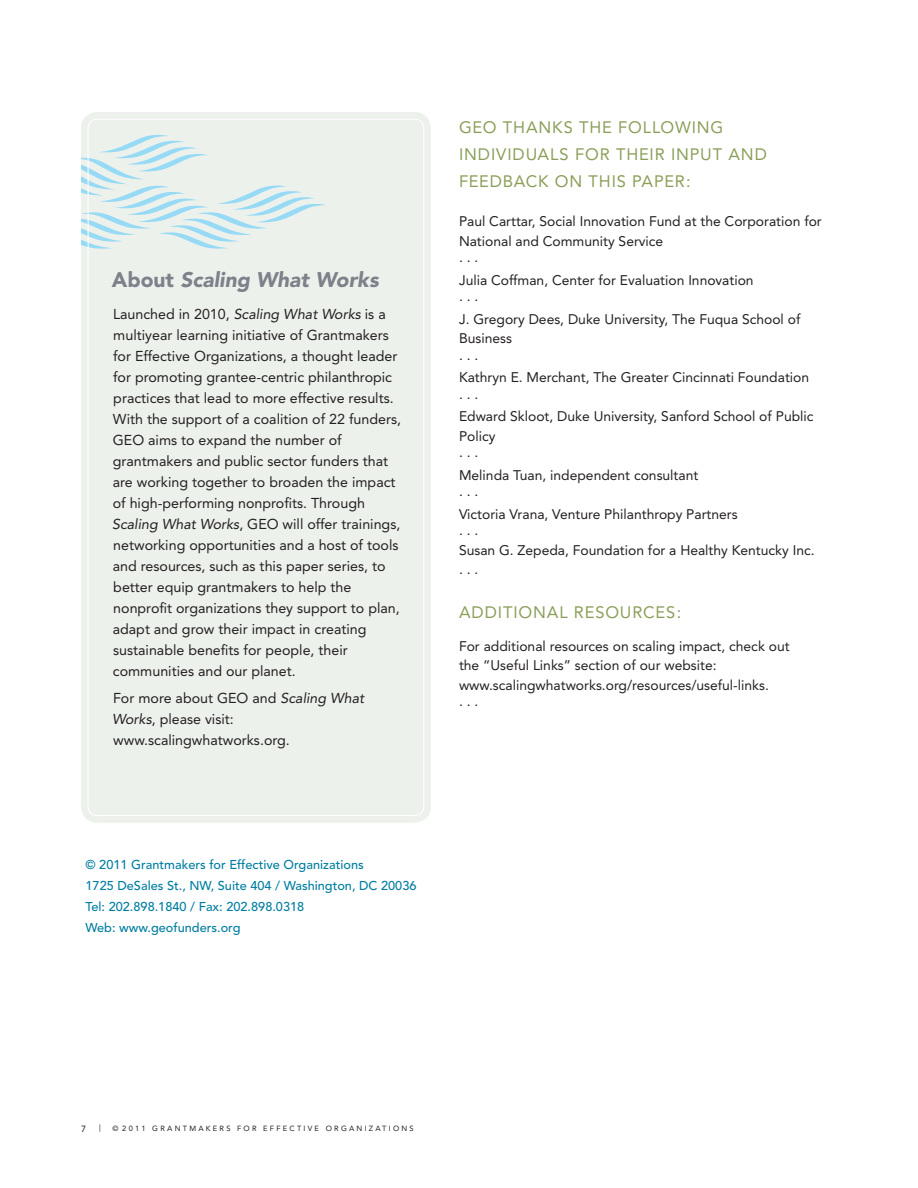
<style>
.page{position:relative;width:918px;height:1188px;background:#fff}
.page>*{position:absolute;margin:0;border:0;box-sizing:border-box;transform-origin:0 0}
.Header__Large{font:italic 900 21px "Avenir";color:#7c818a}
.Header__Large-2{font:16.5px/27px "Avenir";letter-spacing:.05em;color:#8a9e59}
.Header_sidebar{font:14.25px/21px "Avenir";color:#231f20}
.SANS_SERIF_body{font:13.8px/19.5px "Avenir";color:#231f20}
.t1{font:500 12.75px/21px "Avenir";color:#007ea1}
.t2{font:9px "Avenir";color:#231f20}
.t3{font:7.5px "Avenir";letter-spacing:.3em;color:#231f20}
.s1{font-style:normal}
.s2{font-style:italic}
</style>
<div class="page">
<div style="left:81px;top:112px;width:350px;height:711px;background:#edf1ec;border-radius:16px"></div>
<svg style="left:81px;top:135px;width:244px;height:114px"></svg>
<p class="Header__Large" style="left:112px;top:267px;width:268px"><span class="s1">About</span> Scaling What Works</p>
<p class="Header_sidebar" style="left:112px;top:303px;width:290px">Launched in 2010, <span class="s2">Scaling What Works</span> is a multiyear learning initiative of Grantmakers for Effective Organizations, a thought leader for promoting grantee-centric philanthropic practices that lead to more effective results.<br>With the support of a coalition of 22 funders, GEO aims to expand the number of grantmakers and public sector funders that are working together to broaden the impact of high-performing nonprofits. Through <span class="s2">Scaling What Works</span>, GEO will offer trainings, networking opportunities and a host of tools and resources, such as this paper series, to better equip grantmakers to help the nonprofit organizations they support to plan, adapt and grow their impact in creating sustainable benefits for people, their communities and our planet.</p>
<p class="Header_sidebar" style="left:112px;top:688px;width:253px">For more about GEO and <span class="s2">Scaling What<br>Works</span>, please visit: www.scalingwhatworks.org.</p>
<p class="Header__Large-2" style="left:459px;top:114px;width:309px">GEO THANKS THE FOLLOWING<br>INDIVIDUALS FOR THEIR INPUT AND<br>FEEDBACK ON THIS PAPER:</p>
<p class="SANS_SERIF_body" style="left:459px;top:212px;width:364px">Paul Carttar, Social Innovation Fund at the Corporation for<br>National and Community Service</p>
<p class="SANS_SERIF_body" style="left:459px;top:248px;width:21px">...</p>
<p class="SANS_SERIF_body" style="left:459px;top:271px;width:296px">Julia Coffman, Center for Evaluation Innovation</p>
<p class="SANS_SERIF_body" style="left:459px;top:287px;width:21px">...</p>
<p class="SANS_SERIF_body" style="left:459px;top:310px;width:343px">J. Gregory Dees, Duke University, The Fuqua School of<br>Business</p>
<p class="SANS_SERIF_body" style="left:459px;top:346px;width:21px">...</p>
<p class="SANS_SERIF_body" style="left:459px;top:368px;width:352px">Kathryn E. Merchant, The Greater Cincinnati Foundation</p>
<p class="SANS_SERIF_body" style="left:459px;top:385px;width:21px">...</p>
<p class="SANS_SERIF_body" style="left:459px;top:407px;width:356px">Edward Skloot, Duke University, Sanford School of Public<br>Policy</p>
<p class="SANS_SERIF_body" style="left:459px;top:443px;width:21px">...</p>
<p class="SANS_SERIF_body" style="left:459px;top:466px;width:241px">Melinda Tuan, independent consultant</p>
<p class="SANS_SERIF_body" style="left:459px;top:482px;width:21px">...</p>
<p class="SANS_SERIF_body" style="left:459px;top:505px;width:280px">Victoria Vrana, Venture Philanthropy Partners</p>
<p class="SANS_SERIF_body" style="left:459px;top:521px;width:21px">...</p>
<p class="SANS_SERIF_body" style="left:459px;top:541px;width:357px">Susan G. Zepeda, Foundation for a Healthy Kentucky Inc. ...</p>
<p class="Header__Large-2" style="left:459px;top:599px;width:224px">ADDITIONAL RESOURCES:</p>
<p class="SANS_SERIF_body" style="left:459px;top:637px;width:332px">For additional resources on scaling impact, check out the “Useful Links” section of our website: www.scalingwhatworks.org/resources/useful-links.</p>
<p class="SANS_SERIF_body" style="left:459px;top:692px;width:21px">...</p>
<p class="t1" style="left:86px;top:855px;width:333px">© 2011 Grantmakers for Effective Organizations<br>1725 DeSales St., NW, Suite 404 / Washington, DC 20036</p>
<p class="t1" style="left:86px;top:897px;width:220px">Tel: 202.898.1840 / Fax: 202.898.0318<br>Web: www.geofunders.org</p>
<p class="t2" style="left:81px;top:1123px;width:7px">7</p>
<p class="t3" style="left:99px;top:1123px;width:3px">|</p>
<p class="t3" style="left:112px;top:1124px;width:303px">© 2011 GRANTMAKERS FOR EFFECTIVE ORGANIZATIONS</p>
</div>
